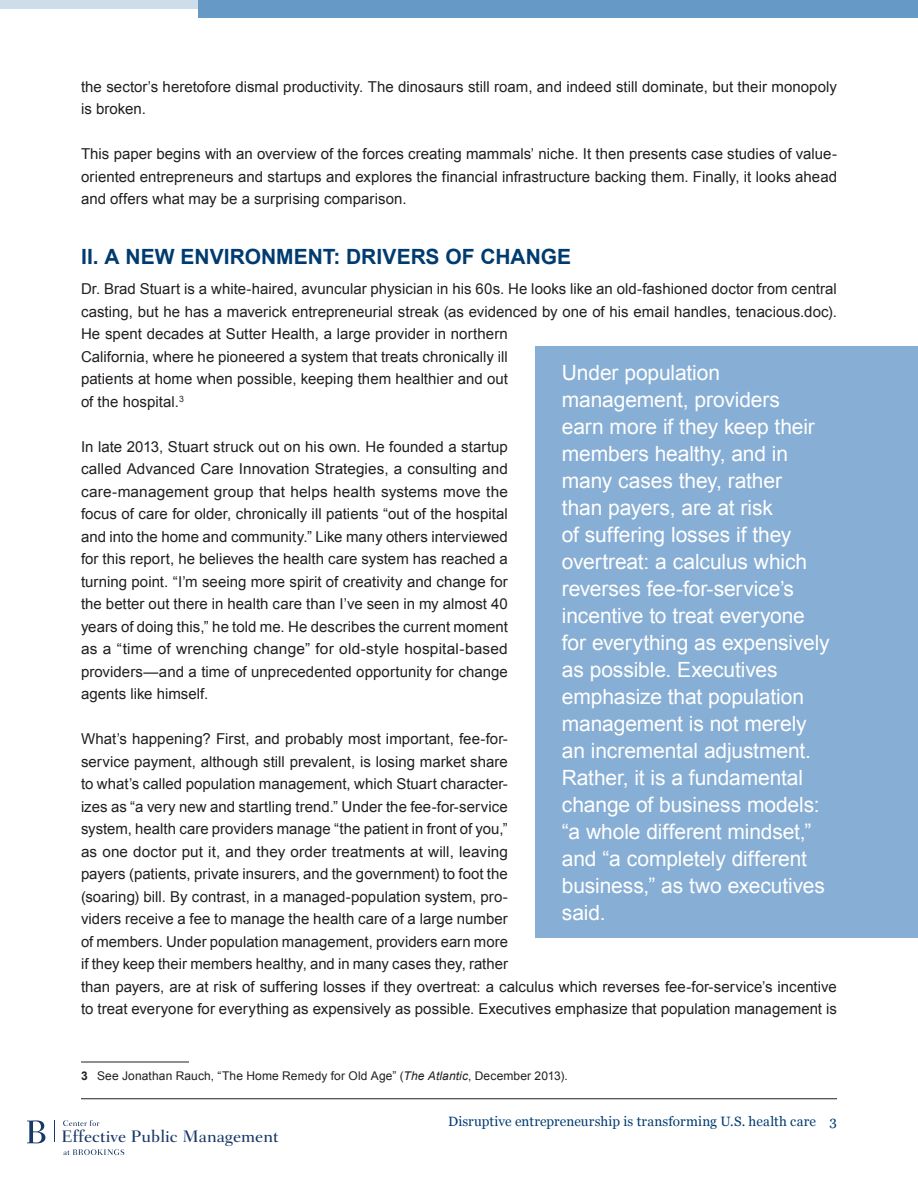
<style>
.page{position:relative;width:918px;height:1188px;background:#fff}
.page>*{position:absolute;margin:0;border:0;box-sizing:border-box;transform-origin:0 0}
.PullQuoteonLeftSide{font:21px/27px "Arial";letter-spacing:-.005em;color:#fff}
.Blue_Section_Header{font:700 21px "Arial";color:#003b70}
.t1{font:500 16.95px "Fairfield LT Std";color:#183867}
.BodyText{font:15px/22.5px "Arial";letter-spacing:.005em;color:#231f20}
.t2{font:13.5px "Georgia";letter-spacing:.01em;color:#003b70}
.t3{font:12px "Arial";letter-spacing:.015em;color:#231f20}
.s1{font-weight:700}
.s2{font-style:italic}
</style>
<div class="page">
<svg style="left:63px;top:1120px;width:36px;height:6px"></svg>
<svg style="left:63px;top:1149px;width:61px;height:6px"></svg>
<svg style="left:54px;top:1120px;width:1px;height:22px"></svg>
<svg style="left:27px;top:1120px;width:18px;height:23px"></svg>
<hr style="left:81px;top:1098px;width:756px;height:1px;background:#231f20">
<div style="left:198px;top:0;width:720px;height:18px;background:#6799c7"></div>
<div style="left:0;top:0;width:198px;height:9px;background:#cddeea"></div>
<hr style="left:81px;top:1062px;width:108px;height:1px;background:#231f20">
<div style="left:535px;top:346px;width:382px;height:592px;background:#87aed4"></div>
<p class="BodyText" style="left:81px;top:76px;width:757px">the sector’s heretofore dismal productivity. The dinosaurs still roam, and indeed still dominate, but their monopoly is broken.</p>
<p class="BodyText" style="left:81px;top:143px;width:758px;text-align:justify">This paper begins with an overview of the forces creating mammals’ niche. It then presents case studies of value&shy;oriented entrepreneurs and startups and explores the financial infrastructure backing them. Finally, it looks ahead and offers what may be a surprising comparison.</p>
<p class="Blue_Section_Header" style="left:81px;top:243px;width:492px">II. A NEW ENVIRONMENT: DRIVERS OF CHANGE</p>
<p class="BodyText" style="left:81px;top:278px;width:758px">Dr. Brad Stuart is a white-haired, avuncular physician in his 60s. He looks like an old-fashioned doctor from central casting, but he has a maverick entrepreneurial streak (as evidenced by one of his email handles, tenacious.doc).<br>He spent decades at Sutter Health, a large provider in northern<br>California, where he pioneered a system that treats chronically ill<br>patients at home when possible, keeping them healthier and out<br>of the hospital.<sup>3</sup></p>
<p class="BodyText" style="left:81px;top:436px;width:428px;text-align:justify">In late 2013, Stuart struck out on his own. He founded a startup called Advanced Care Innovation Strategies, a consulting and care-management group that helps health systems move the focus of care for older, chronically ill patients “out of the hospital and into the home and community.” Like many others interviewed for this report, he believes the health care system has reached a turning point. “I’m seeing more spirit of creativity and change for the better out there in health care than I’ve seen in my almost 40 years of doing this,” he told me. He describes the current moment as a “time of wrenching change” for old-style hospital-based providers—and a time of unprecedented opportunity for change agents like himself.</p>
<p class="BodyText" style="left:81px;top:728px;width:758px">What’s happening? First, and probably most important, fee-for-<br>service payment, although still prevalent, is losing market share<br>to what’s called population management, which Stuart character-<br>izes as “a very new and startling trend.” Under the fee-for-service<br>system, health care providers manage “the patient in front of you,”<br>as one doctor put it, and they order treatments at will, leaving<br>payers (patients, private insurers, and the government) to foot the<br>(soaring) bill. By contrast, in a managed-population system, pro-<br>viders receive a fee to manage the health care of a large number<br>of members. Under population management, providers earn more<br>if they keep their members healthy, and in many cases they, rather<br>than payers, are at risk of suffering losses if they overtreat: a calculus which reverses fee-for-service’s incentive to treat everyone for everything as expensively as possible. Executives emphasize that population management is</p>
<p class="PullQuoteonLeftSide" style="left:562px;top:359px;width:269px">Under population management, providers<br>earn more if they keep their members healthy, and in many cases they, rather<br>than payers, are at risk<br>of suffering losses if they overtreat: a calculus which reverses fee-for-service’s incentive to treat everyone for everything as expensively as possible. Executives emphasize that population management is not merely an incremental adjustment.<br>Rather, it is a fundamental change of business models: “a whole different mindset,” and “a completely different business,” as two executives said.</p>
<p class="t3" style="left:81px;top:1068px;width:488px"><span class="s1">3</span> See Jonathan Rauch, “The Home Remedy for Old Age” (<span class="s2">The Atlantic</span>, December 2013).</p>
<p class="t1" style="left:61px;top:1127px;width:219px">Effective Public Management</p>
<p class="t2" style="left:448px;top:1112px;width:390px">Disruptive entrepreneurship is transforming U.S. health care 3</p>
</div>
